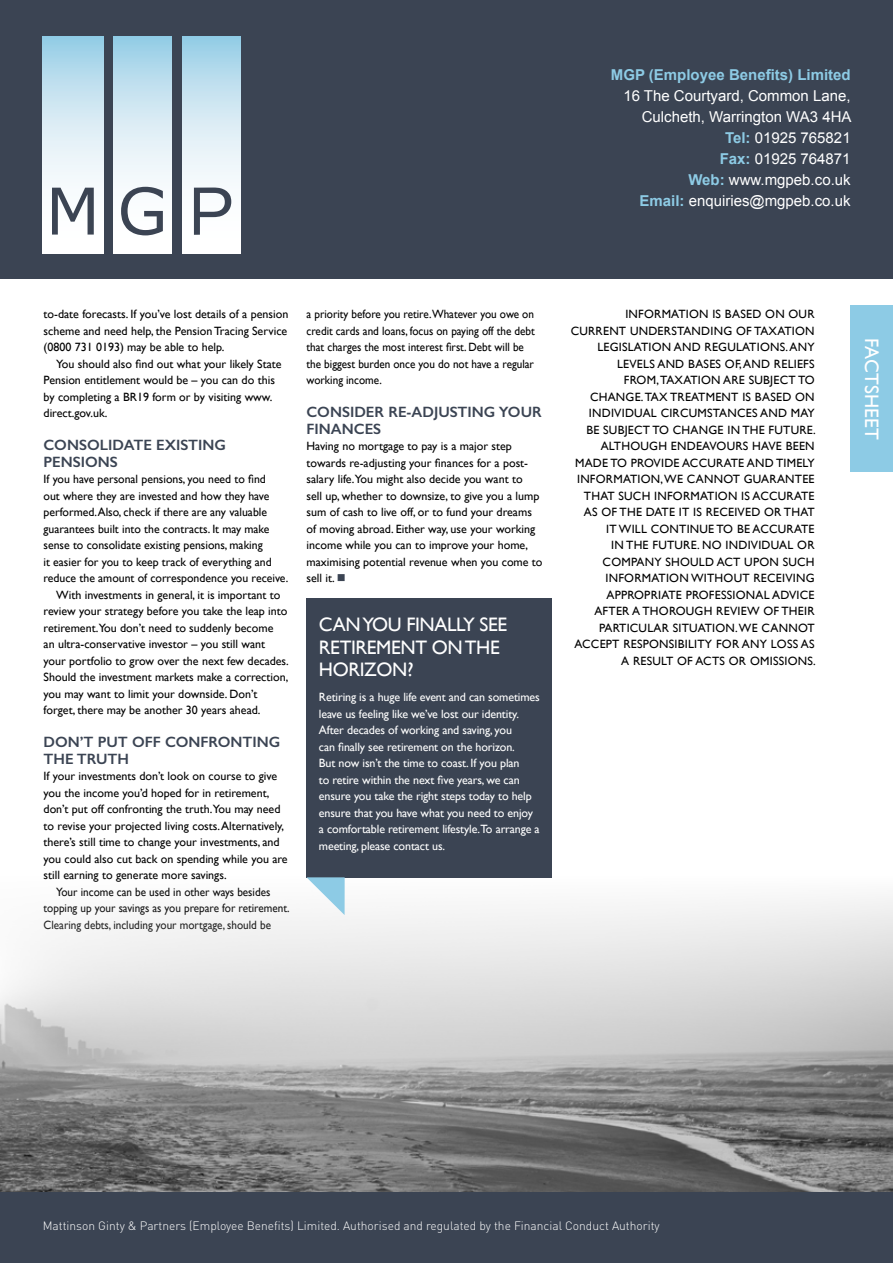
<style>
.page{position:relative;width:893px;height:1263px;background:#fff}
.page>*{position:absolute;margin:0;border:0;box-sizing:border-box;transform-origin:0 0}
.t1{font:19.5px/22.5px "Gill Sans";letter-spacing:-.02em;color:#fff}
.t2{font:19.5px "Gill Sans";letter-spacing:.01em;color:#fff}
.t3{font:15px/21px "Arial";color:#fff;text-align:right}
.t4{font:600 15px/16.5px "Gill Sans";color:#3b4453}
.t5{font:700 15px "Arial";color:#8dcbe5}
.t6{font:12px/16.5px "Gill Sans";color:#000}
.t7{font:12px/16.5px "Gill Sans";letter-spacing:.02em;color:#000;text-align:right}
.t8{font:12px/16.5px "Gill Sans";letter-spacing:-.01em;color:#fff}
.t9{font:12px/16.5px "Gill Sans";color:#000;scale:.93 1}
.t10{font:300 12px "DIN";color:#fff}
.s1{font-weight:700;color:#8dcbe5}
.s2{color:#3b4453}
</style>
<div class="page">
<div style="left:307px;top:598px;width:245px;height:280px;background:#3b4453"></div>
<img style="left:0;top:876px;width:893px;height:316px">
<svg style="left:307px;top:877px;width:38px;height:38px"></svg>
<div style="left:0;top:0;width:893px;height:279px;background:#3b4453"></div>
<div style="left:0;top:1192px;width:893px;height:71px;background:#3b4453"></div>
<div style="left:851px;top:306px;width:42px;height:166px;background:#8dcbe5"></div>
<svg style="left:183px;top:36px;width:58px;height:217px;background:#d6ebf4"></svg>
<svg style="left:114px;top:36px;width:58px;height:217px;background:#d5eaf4"></svg>
<svg style="left:43px;top:36px;width:60px;height:217px;background:#d6eaf4"></svg>
<svg style="left:121px;top:187px;width:42px;height:48px"></svg>
<svg style="left:52px;top:188px;width:42px;height:47px"></svg>
<svg style="left:194px;top:188px;width:37px;height:47px"></svg>
<p class="t5" style="left:611px;top:66px;width:241px">MGP (Employee Benefits) Limited</p>
<p class="t3" style="left:623px;top:85px;width:230px">16 The Courtyard, Common Lane,<br>Culcheth, Warrington WA3 4HA<br><span class="s1">Tel:</span> 01925 765821<br><span class="s1">Fax:</span> 01925 764871<br><span class="s1">Web:</span> www.mgpeb.co.uk<br><span class="s1">Email:</span> enquiries@mgpeb.co.uk</p>
<p class="t6" style="left:44px;top:306px;width:246px;text-align:justify">to-date forecasts. If you’ve lost details of a pension scheme and need help, the Pension Tracing Service (0800 731 0193) may be able to help.</p>
<p class="t6" style="left:44px;top:355px;width:239px;text-indent:13px">You should also find out what your likely State Pension entitlement would be – you can do this by completing a BR19 form or by visiting www. direct.gov.uk.</p>
<p class="t4" style="left:44px;top:437px;width:184px">CONSOLIDATE EXISTING<br>PENSIONS</p>
<p class="t6" style="left:44px;top:471px;width:224px">If you have personal pensions, you need to find</p>
<p class="t6" style="left:44px;top:487px;width:227px">out where they are invested and how they have</p>
<p class="t6" style="left:44px;top:504px;width:225px">performed. Also, check if there are any valuable</p>
<p class="t6" style="left:44px;top:520px;width:227px">guarantees built into the contracts. It may make</p>
<p class="t6" style="left:44px;top:537px;width:221px">sense to consolidate existing pensions, making</p>
<p class="t6" style="left:44px;top:553px;width:230px">it easier for you to keep track of everything and</p>
<p class="t6" style="left:44px;top:570px;width:246px">reduce the amount of correspondence you receive.</p>
<p class="t6" style="left:56px;top:586px;width:226px">With investments in general, it is important to</p>
<p class="t6" style="left:44px;top:603px;width:245px">review your strategy before you take the leap into</p>
<p class="t6" style="left:44px;top:619px;width:231px">retirement.You don’t need to suddenly become</p>
<p class="t6" style="left:44px;top:636px;width:223px">an ultra-conservative investor – you still want</p>
<p class="t6" style="left:44px;top:652px;width:247px">your portfolio to grow over the next few decades.</p>
<p class="t6" style="left:44px;top:669px;width:246px">Should the investment markets make a correction,</p>
<p class="t6" style="left:44px;top:685px;width:215px">you may want to limit your downside. Don’t</p>
<p class="t6" style="left:44px;top:702px;width:219px">forget, there may be another 30 years ahead.</p>
<p class="t4" style="left:44px;top:734px;width:238px">DON’T PUT OFF CONFRONTING<br>THE TRUTH</p>
<p class="t6" style="left:44px;top:768px;width:246px">If your investments don’t look on course to give you the income you’d hoped for in retirement, don’t put off confronting the truth.You may need to revise your projected living costs. Alternatively, there’s still time to change your investments, and you could also cut back on spending while you are still earning to generate more savings.</p>
<p class="t9" style="left:44px;top:883px;width:266px;text-indent:13px">Your income can be used in other ways besides topping up your savings as you prepare for retirement.<br>Clearing debts, including your mortgage, should be</p>
<p class="t9" style="left:307px;top:306px;width:247px">a priority before you retire.Whatever you owe on credit cards and loans, focus on paying off the debt that charges the most interest first. Debt will be the biggest burden once you do not have a regular working income.</p>
<p class="t4" style="left:307px;top:404px;width:237px">CONSIDER RE-ADJUSTING YOUR<br>FINANCES</p>
<p class="t6" style="left:307px;top:438px;width:237px">Having no mortgage to pay is a major step towards re-adjusting your finances for a post&shy;salary life.You might also decide you want to<br>sell up, whether to downsize, to give you a lump sum of cash to live off, or to fund your dreams of moving abroad. Either way, use your working income while you can to improve your home, maximising potential revenue when you come to sell it. <span class="s2">■</span></p>
<h1 class="t1" style="left:319px;top:613px;width:190px">CAN YOU FINALLY SEE<br>RETIREMENT ON THE<br>HORIZON?</h1>
<p class="t8" style="left:319px;top:689px;width:222px">Retiring is a huge life event and can sometimes leave us feeling like we’ve lost our identity.<br>After decades of working and saving, you<br>can finally see retirement on the horizon.<br>But now isn’t the time to coast. If you plan<br>to retire within the next five years, we can ensure you take the right steps today to help ensure that you have what you need to enjoy a comfortable retirement lifestyle.To arrange a meeting, please contact us.</p>
<p class="t7" style="left:571px;top:306px;width:247px">INFORMATION IS BASED ON OUR<br>CURRENT UNDERSTANDING OF TAXATION<br>LEGISLATION AND REGULATIONS. ANY<br>LEVELS AND BASES OF, AND RELIEFS<br>FROM, TAXATION ARE SUBJECT TO<br>CHANGE. TAX TREATMENT IS BASED ON<br>INDIVIDUAL CIRCUMSTANCES AND MAY<br>BE SUBJECT TO CHANGE IN THE FUTURE.<br>ALTHOUGH ENDEAVOURS HAVE BEEN<br>MADE TO PROVIDE ACCURATE AND TIMELY<br>INFORMATION, WE CANNOT GUARANTEE<br>THAT SUCH INFORMATION IS ACCURATE<br>AS OF THE DATE IT IS RECEIVED OR THAT<br>IT WILL CONTINUE TO BE ACCURATE<br>IN THE FUTURE. NO INDIVIDUAL OR<br>COMPANY SHOULD ACT UPON SUCH<br>INFORMATION WITHOUT RECEIVING<br>APPROPRIATE PROFESSIONAL ADVICE<br>AFTER A THOROUGH REVIEW OF THEIR<br>PARTICULAR SITUATION. WE CANNOT<br>ACCEPT RESPONSIBILITY FOR ANY LOSS AS<br>A RESULT OF ACTS OR OMISSIONS.</p>
<h1 class="t2" style="left:883px;top:338px;width:104px;rotate:90deg">FACTSHEET</h1>
<p class="t10" style="left:43px;top:1218px;width:618px">Mattinson Ginty &amp; Partners (Employee Benefits) Limited. Authorised and regulated by the Financial Conduct Authority</p>
</div>
